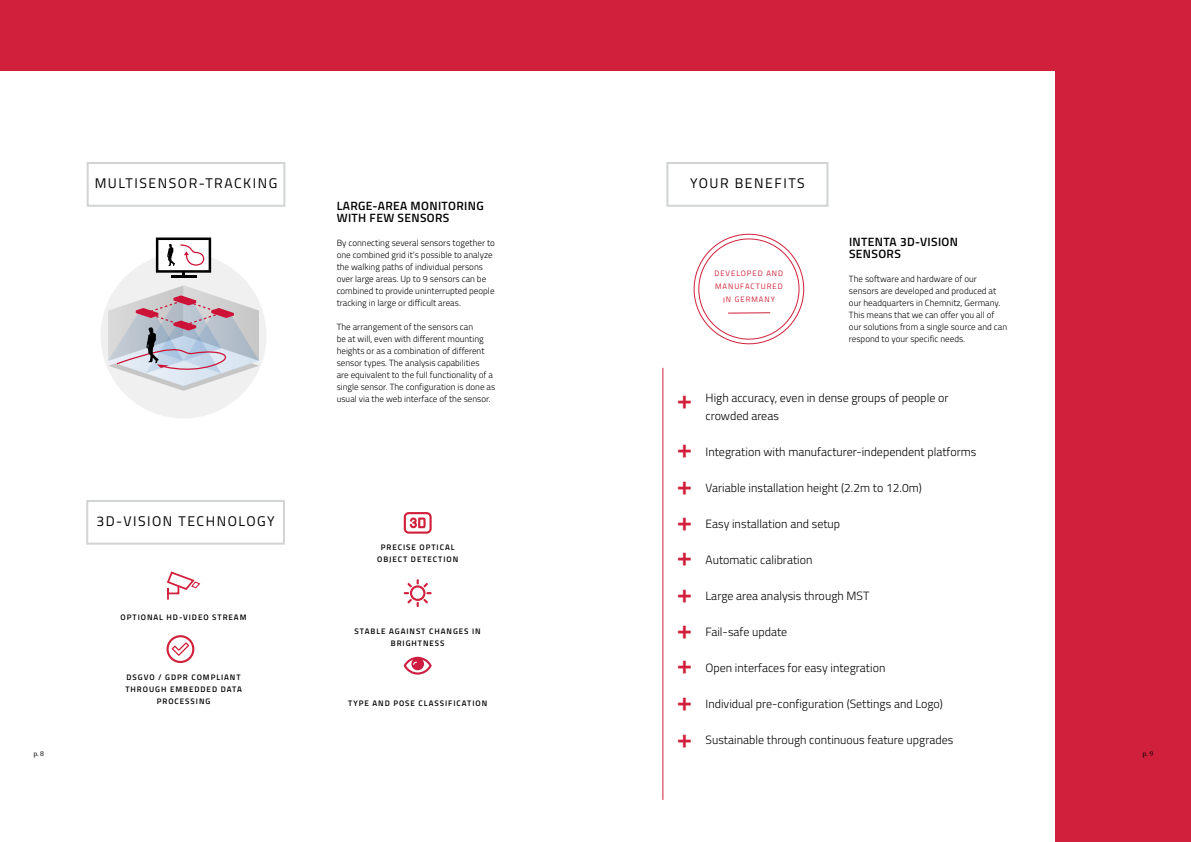
<style>
.page{position:relative;width:1191px;height:842px;background:#fff}
.page>*{position:absolute;margin:0;border:0;box-sizing:border-box;transform-origin:0 0}
.t1{font:600 27.7px/36.2px "Titillium";color:#d1203b}
.t2{font:14px "Titillium";letter-spacing:.11em;color:#000}
.t3{font:300 12px/18px "Titillium";color:#000}
.t4{font:600 12px/12px "Titillium";letter-spacing:.03em;color:#000}
.t5{font:300 9px/12px "Titillium";color:#000}
.t6{font:600 8px/12px "Titillium";letter-spacing:.12em;color:#000;text-align:center}
.t7{font:7.8px/13.3px "Titillium";color:#d1203b;text-align:center}
.t8{font:7px "Cambria";color:#000}
</style>
<div class="page">
<div style="left:0;top:0;width:1191px;height:70px;background:#d1203b"></div>
<div style="left:1056px;top:0;width:135px;height:842px;background:#d1203b"></div>
<svg style="left:693px;top:233px;width:112px;height:112px"></svg>
<div style="left:87px;top:162px;width:198px;height:45px;background:#fff;border:2px solid #d1d3d4"></div>
<div style="left:666px;top:162px;width:162px;height:45px;background:#fff;border:2px solid #d1d3d4"></div>
<div style="left:101px;top:253px;width:165px;height:165px;background:#f0f0f0;border-radius:50%"></div>
<hr style="left:171px;top:275px;width:25px;height:3px;background:#000">
<svg style="left:156px;top:237px;width:55px;height:38px"></svg>
<svg style="left:108px;top:285px;width:151px;height:106px"></svg>
<svg style="left:167px;top:571px;width:34px;height:29px"></svg>
<svg style="left:404px;top:512px;width:27px;height:22px"></svg>
<svg style="left:404px;top:579px;width:27px;height:28px"></svg>
<svg style="left:404px;top:657px;width:28px;height:18px"></svg>
<svg style="left:166px;top:635px;width:28px;height:28px"></svg>
<hr style="left:662px;top:368px;width:1px;height:432px;background:#d1203b">
<div style="left:86px;top:500px;width:199px;height:45px;background:#fff;border:2px solid #d1d3d4"></div>
<h2 class="t2" style="left:95px;top:173px;width:184px">MULTISENSOR-TRACKING</h2>
<h2 class="t2" style="left:96px;top:511px;width:180px">3D-VISION TECHNOLOGY</h2>
<p class="t6" style="left:121px;top:610px;width:127px">OPTIONAL HD-VIDEO STREAM</p>
<p class="t6" style="left:125px;top:670px;width:118px">DSGVO / GDPR COMPLIANT<br>THROUGH EMBEDDED DATA<br>PROCESSING</p>
<h3 class="t4" style="left:337px;top:199px;width:148px">LARGE-AREA MONITORING<br>WITH FEW SENSORS</h3>
<p class="t5" style="left:337px;top:236px;width:160px">By connecting several sensors together to one combined grid it‘s possible to analyze the walking paths of individual persons over large areas. Up to 9 sensors can be combined to provide uninterrupted people tracking in large or difficult areas.</p>
<p class="t5" style="left:337px;top:320px;width:160px">The arrangement of the sensors can<br>be at will, even with different mounting heights or as a combination of different sensor types. The analysis capabilities<br>are equivalent to the full functionality of a single sensor. The configuration is done as usual via the web interface of the sensor.</p>
<p class="t6" style="left:377px;top:541px;width:83px">PRECISE OPTICAL<br>OBJECT DETECTION</p>
<p class="t6" style="left:354px;top:625px;width:128px">STABLE AGAINST CHANGES IN<br>BRIGHTNESS</p>
<p class="t6" style="left:348px;top:697px;width:140px">TYPE AND POSE CLASSIFICATION</p>
<h2 class="t2" style="left:690px;top:173px;width:116px">YOUR BENEFITS</h2>
<p class="t7" style="left:714px;top:267px;width:70px;rotate:-1deg">DEVELOPED AND<br>MANUFACTURED<br>IN GERMANY</p>
<h3 class="t4" style="left:849px;top:235px;width:111px">INTENTA 3D-VISION<br>SENSORS</h3>
<p class="t5" style="left:849px;top:272px;width:160px">The software and hardware of our sensors are developed and produced at our headquarters in Chemnitz, Germany.<br>This means that we can offer you all of our solutions from a single source and can respond to your specific needs.</p>
<h1 class="t1" style="left:677px;top:374px;width:17px;line-height:48.7px">+ +</h1>
<h1 class="t1" style="left:677px;top:466px;width:17px;text-align:justify">+ + + + + + + +</h1>
<h3 class="t3" style="left:705px;top:388px;width:245px">High accuracy, even in dense groups of people or crowded areas</h3>
<h3 class="t3" style="left:705px;top:442px;width:272px">Integration with manufacturer-independent platforms</h3>
<h3 class="t3" style="left:705px;top:478px;width:218px">Variable installation height (2.2m to 12.0m)</h3>
<h3 class="t3" style="left:705px;top:514px;width:136px">Easy installation and setup</h3>
<h3 class="t3" style="left:705px;top:550px;width:108px">Automatic calibration</h3>
<h3 class="t3" style="left:705px;top:586px;width:165px">Large area analysis through MST</h3>
<h3 class="t3" style="left:705px;top:622px;width:83px">Fail-safe update</h3>
<h3 class="t3" style="left:705px;top:658px;width:181px">Open interfaces for easy integration</h3>
<h3 class="t3" style="left:705px;top:694px;width:239px">Individual pre-configuration (Settings and Logo)</h3>
<h3 class="t3" style="left:705px;top:730px;width:249px">Sustainable through continuous feature upgrades</h3>
<p class="t8" style="left:33px;top:749px;width:12px">p. 8</p>
<p class="t8" style="left:1142px;top:749px;width:12px">p. 9</p>
</div>
